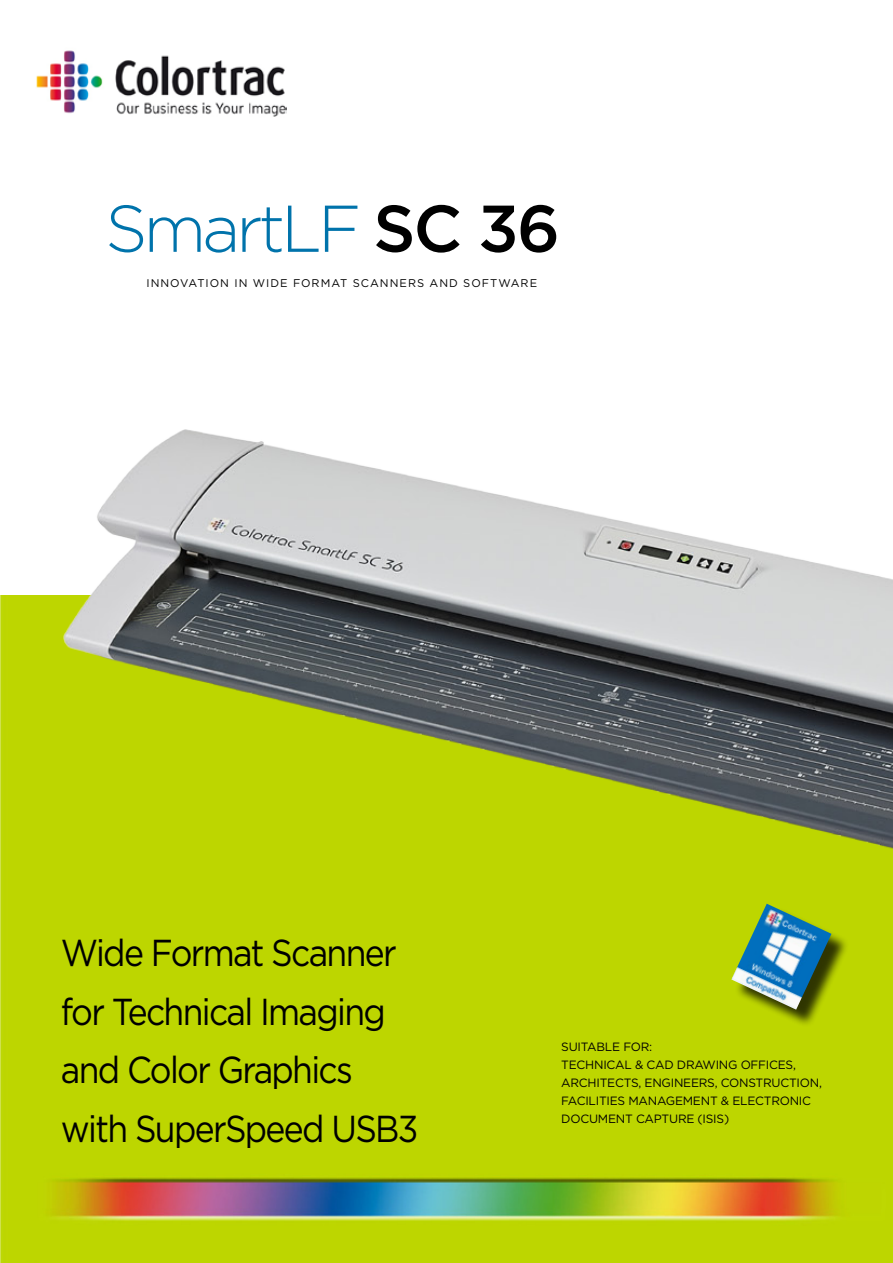
<style>
.page{position:relative;width:893px;height:1263px;background:#fff}
.page>*{position:absolute;margin:0;border:0;box-sizing:border-box;transform-origin:0 0}
.t1{font:300 66px "Gotham";letter-spacing:-.06em;color:#0073ab}
.t2{font:37.5px/58.5px "Gotham";letter-spacing:-.05em;color:#000;scale:.9 1}
.t3{font:12px/18px "Gotham";letter-spacing:-.02em;color:#000}
.t4{font:11.1px "Gotham";letter-spacing:.09em;color:#000}
.s1{font-weight:500;color:#000}
</style>
<div class="page">
<img style="left:0;top:930px;width:893px;height:333px">
<img style="left:36px;top:50px;width:250px;height:67px">
<img style="left:0;top:429px;width:893px;height:501px">
<div style="left:735px;top:907px;width:114px;height:120px;background:#000;opacity:.75"></div>
<img style="left:731px;top:904px;width:100px;height:106px">
<h1 class="t1" style="left:105px;top:193px;width:456px">SmartLF <span class="s1">SC 36</span></h1>
<p class="t4" style="left:146px;top:277px;width:392px">INNOVATION IN WIDE FORMAT SCANNERS AND SOFTWARE</p>
<h2 class="t2" style="left:61px;top:923px;width:399px">Wide Format Scanner for Technical Imaging and Color Graphics with SuperSpeed USB3</h2>
<p class="t3" style="left:561px;top:1037px;width:262px">SUITABLE FOR:<br>TECHNICAL &amp; CAD DRAWING OFFICES,<br>ARCHITECTS, ENGINEERS, CONSTRUCTION,<br>FACILITIES MANAGEMENT &amp; ELECTRONIC<br>DOCUMENT CAPTURE (ISIS)</p>
</div>
